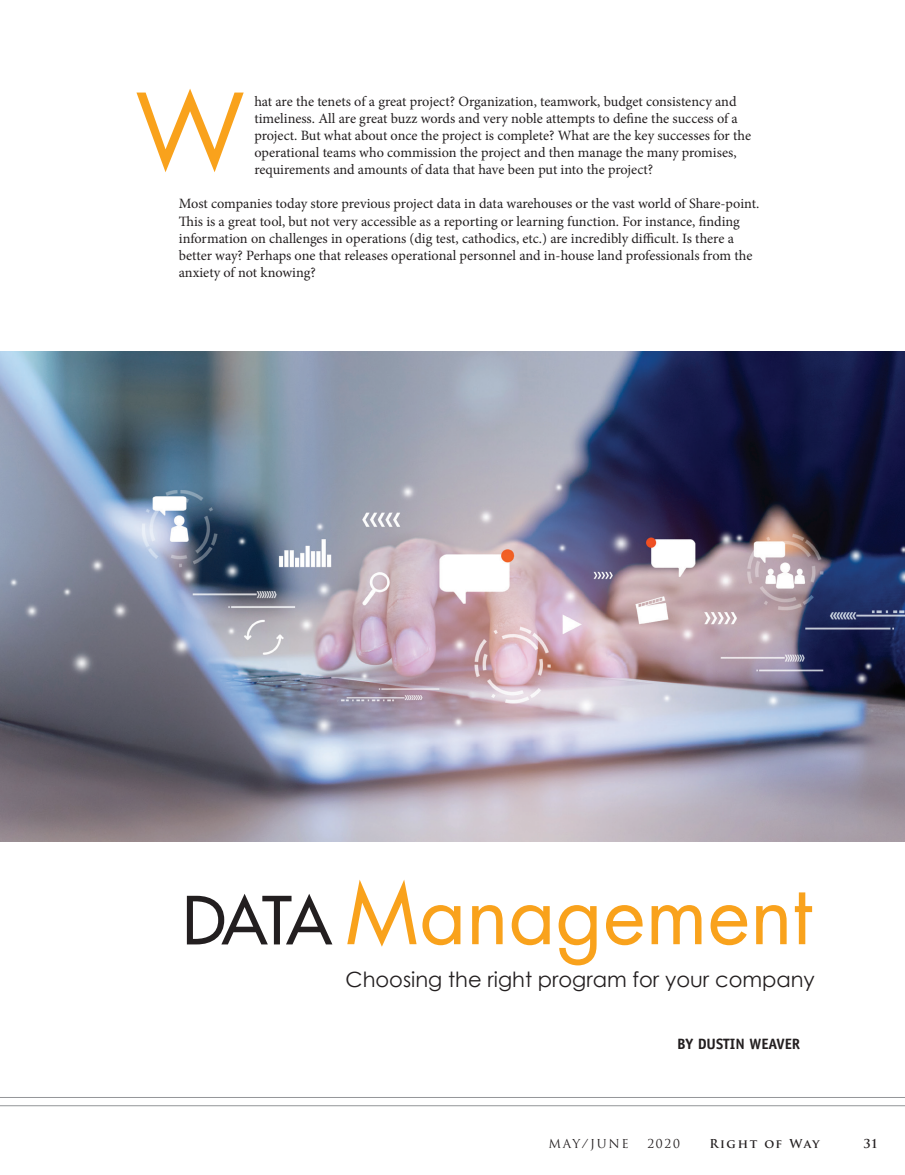
<style>
.page{position:relative;width:905px;height:1175px;background:#fff}
.page>*{position:absolute;margin:0;border:0;box-sizing:border-box;transform-origin:0 0}
.t1{font:100.5px "Futura";color:#f9a21c}
.t2{font:81px "Futura";color:#f9a21c}
.t3{font:64.5px "Futura";color:#231f20}
.t4{font:21px "Century Gothic";color:#231f20}
.t5{font:700 15px "Officina Sans Std";color:#231f20}
.BodyCopy{font:14.25px/17.1px "Minion Pro";letter-spacing:-.005em;color:#231f20}
.t6{font:12px "Trajan Pro";letter-spacing:.14em;color:#231f20}
.t7{font:700 12px "Trajan Pro";letter-spacing:.12em;color:#231f20}
</style>
<div class="page">
<hr style="left:0;top:1105px;width:904px;height:1px;background:#939598">
<hr style="left:0;top:1097px;width:904px;height:1px;background:#939598">
<img style="left:0;top:352px;width:904px;height:489px">
<p class="t1" style="left:135px;top:67px;width:111px">W</p>
<p class="BodyCopy" style="left:254px;top:93px;width:498px">hat are the tenets of a great project? Organization, teamwork, budget consistency and timeliness. All are great buzz words and very noble attempts to define the success of a project. But what about once the project is complete? What are the key successes for the operational teams who commission the project and then manage the many promises, requirements and amounts of data that have been put into the project?</p>
<p class="BodyCopy" style="left:179px;top:195px;width:582px">Most companies today store previous project data in data warehouses or the vast world of Share-point.<br>This is a great tool, but not very accessible as a reporting or learning function. For instance, finding information on challenges in operations (dig test, cathodics, etc.) are incredibly difficult. Is there a better way? Perhaps one that releases operational personnel and in-house land professionals from the anxiety of not knowing?</p>
<p class="t3" style="left:183px;top:880px;width:151px">DATA</p>
<p class="t2" style="left:345px;top:862px;width:467px">Management</p>
<p class="t4" style="left:345px;top:966px;width:471px">Choosing the right program for your company</p>
<p class="t5" style="left:677px;top:1034px;width:125px">BY DUSTIN WEAVER</p>
<p class="t6" style="left:548px;top:1136px;width:82px">MAY/JUNE</p>
<p class="t6" style="left:647px;top:1136px;width:34px">2020</p>
<p class="t7" style="left:709px;top:1136px;width:112px">Right of Way</p>
<p class="t7" style="left:863px;top:1136px;width:16px">31</p>
</div>
